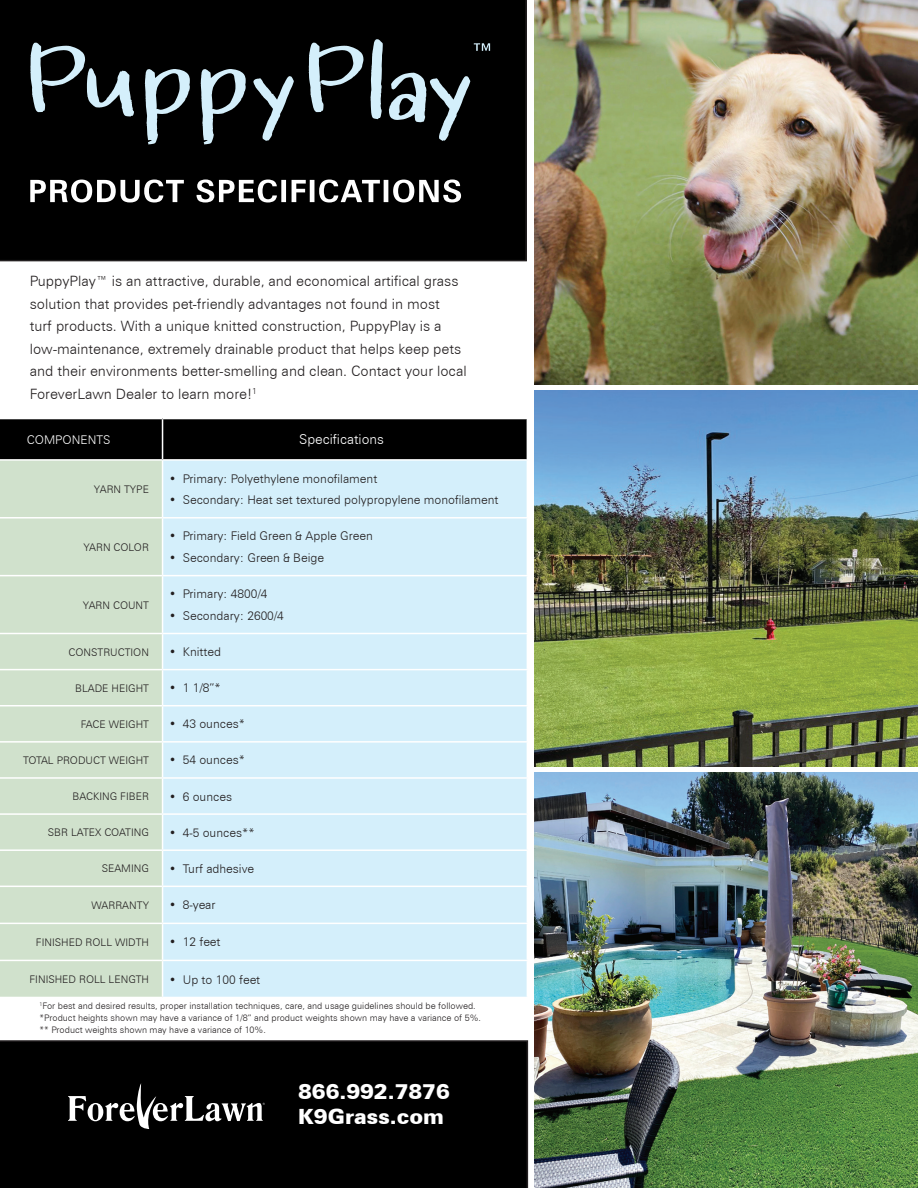
<style>
.page{position:relative;width:918px;height:1188px;background:#fff}
.page>*{position:absolute;margin:0;border:0;box-sizing:border-box;transform-origin:0 0}
.t1{font:900 21px/25.2px "Zurich BT";color:#fff}
.t2{font:300 14.25px/22.5px "Zurich BT";color:#231f20}
.t3{font:300 13.5px "Zurich BT";color:#fff}
.t4{font:300 12px "Zurich BT";color:#231f20}
.t5{font:300 12px "Zurich BT";color:#fff}
.t6{font:300 10.5px "Zurich BT";color:#231f20}
.t7{font:300 9px "Zurich BT";color:#231f20}
</style>
<div class="page">
<div style="left:0;top:419px;width:163px;height:41px;background:#000"></div>
<div style="left:163px;top:419px;width:364px;height:41px;background:#000"></div>
<div style="left:0;top:461px;width:162px;height:425px;background:#d0e1cc"></div>
<div style="left:163px;top:461px;width:364px;height:280px;background:#d4effb"></div>
<div style="left:163px;top:743px;width:364px;height:254px;background:#d4effb"></div>
<div style="left:0;top:887px;width:162px;height:110px;background:#d0e1cc"></div>
<hr style="left:163px;top:923px;width:365px;height:1px;background:#fff">
<hr style="left:163px;top:960px;width:365px;height:1px;background:#fff">
<hr style="left:163px;top:886px;width:365px;height:1px;background:#fff">
<hr style="left:163px;top:813px;width:365px;height:2px;background:#fff">
<hr style="left:163px;top:849px;width:365px;height:2px;background:#fff">
<hr style="left:163px;top:777px;width:365px;height:2px;background:#fff">
<hr style="left:163px;top:705px;width:365px;height:1px;background:#fff">
<hr style="left:163px;top:669px;width:365px;height:1px;background:#fff">
<hr style="left:163px;top:633px;width:365px;height:1px;background:#fff">
<hr style="left:163px;top:575px;width:365px;height:1px;background:#fff">
<hr style="left:163px;top:517px;width:365px;height:2px;background:#fff">
<hr style="left:0;top:923px;width:163px;height:1px;background:#fff">
<hr style="left:0;top:960px;width:163px;height:1px;background:#fff">
<hr style="left:0;top:813px;width:163px;height:2px;background:#fff">
<hr style="left:0;top:849px;width:163px;height:2px;background:#fff">
<hr style="left:0;top:777px;width:163px;height:2px;background:#fff">
<hr style="left:0;top:741px;width:163px;height:2px;background:#fff">
<hr style="left:0;top:705px;width:163px;height:1px;background:#fff">
<hr style="left:0;top:669px;width:163px;height:1px;background:#fff">
<hr style="left:0;top:633px;width:163px;height:1px;background:#fff">
<hr style="left:0;top:575px;width:163px;height:1px;background:#fff">
<hr style="left:0;top:517px;width:163px;height:2px;background:#fff">
<hr style="left:0;top:459px;width:163px;height:2px;background:#fff">
<hr style="left:162px;top:419px;width:1px;height:40px;background:#fff">
<hr style="left:163px;top:459px;width:365px;height:2px;background:#fff">
<div style="left:0;top:0;width:527px;height:261px;background:#000"></div>
<div style="left:0;top:1040px;width:528px;height:148px;background:#000"></div>
<svg style="left:68px;top:1083px;width:197px;height:46px;background:#323232"></svg>
<svg style="left:30px;top:179px;width:431px;height:23px"></svg>
<img style="left:535px;top:772px;width:383px;height:416px">
<img style="left:535px;top:390px;width:383px;height:376px">
<img style="left:535px;top:0;width:383px;height:384px">
<svg style="left:30px;top:39px;width:460px;height:105px;background:#292f31"></svg>
<p class="t2" style="left:30px;top:270px;width:438px">PuppyPlay™ is an attractive, durable, and economical artifical grass solution that provides pet-friendly advantages not found in most<br>turf products. With a unique knitted construction, PuppyPlay is a low-maintenance, extremely drainable product that helps keep pets and their environments better-smelling and clean. Contact your local ForeverLawn Dealer to learn more!<sup>1</sup></p>
<p class="t5" style="left:27px;top:432px;width:85px">COMPONENTS</p>
<p class="t3" style="left:299px;top:431px;width:86px">Specifications</p>
<p class="t6" style="left:94px;top:483px;width:57px">YARN TYPE</p>
<p class="t4" style="left:169px;top:471px;width:210px">• Primary: Polyethylene monofilament</p>
<p class="t4" style="left:169px;top:493px;width:331px">• Secondary: Heat set textured polypropylene monofilament</p>
<p class="t6" style="left:83px;top:541px;width:67px">YARN COLOR</p>
<p class="t6" style="left:83px;top:598px;width:68px">YARN COUNT</p>
<p class="t4" style="left:169px;top:529px;width:205px">• Primary: Field Green &amp; Apple Green</p>
<p class="t4" style="left:169px;top:551px;width:156px">• Secondary: Green &amp; Beige</p>
<p class="t4" style="left:169px;top:587px;width:100px">• Primary: 4800/4</p>
<p class="t4" style="left:169px;top:608px;width:116px">• Secondary: 2600/4</p>
<p class="t6" style="left:69px;top:645px;width:82px">CONSTRUCTION</p>
<p class="t4" style="left:169px;top:645px;width:53px">• Knitted</p>
<p class="t6" style="left:75px;top:682px;width:75px">BLADE HEIGHT</p>
<p class="t4" style="left:169px;top:681px;width:53px">• 1 1/8”*</p>
<p class="t6" style="left:81px;top:718px;width:70px">FACE WEIGHT</p>
<p class="t4" style="left:169px;top:717px;width:77px">• 43 ounces*</p>
<p class="t6" style="left:23px;top:754px;width:127px">TOTAL PRODUCT WEIGHT</p>
<p class="t4" style="left:169px;top:753px;width:77px">• 54 ounces*</p>
<p class="t6" style="left:73px;top:790px;width:78px">BACKING FIBER</p>
<p class="t4" style="left:169px;top:789px;width:64px">• 6 ounces</p>
<p class="t6" style="left:48px;top:826px;width:103px">SBR LATEX COATING</p>
<p class="t4" style="left:169px;top:825px;width:87px">• 4-5 ounces**</p>
<p class="t6" style="left:102px;top:862px;width:49px">SEAMING</p>
<p class="t4" style="left:169px;top:861px;width:86px">• Turf adhesive</p>
<p class="t6" style="left:92px;top:899px;width:59px">WARRANTY</p>
<p class="t4" style="left:169px;top:898px;width:48px">• 8-year</p>
<p class="t6" style="left:36px;top:936px;width:115px">FINISHED ROLL WIDTH</p>
<p class="t4" style="left:169px;top:935px;width:53px">• 12 feet</p>
<p class="t6" style="left:30px;top:973px;width:121px">FINISHED ROLL LENGTH</p>
<p class="t4" style="left:169px;top:972px;width:93px">• Up to 100 feet</p>
<p class="t7" style="left:40px;top:1001px;width:438px"><sup>1</sup>For best and desired results, proper installation techniques, care, and usage guidelines should be followed.</p>
<p class="t7" style="left:40px;top:1013px;width:443px">*Product heights shown may have a variance of 1/8” and product weights shown may have a variance of 5%.</p>
<p class="t7" style="left:40px;top:1025px;width:228px">** Product weights shown may have a variance of 10%.</p>
<p class="t1" style="left:298px;top:1079px;width:153px">866.992.7876<br>K9Grass.com</p>
</div>
